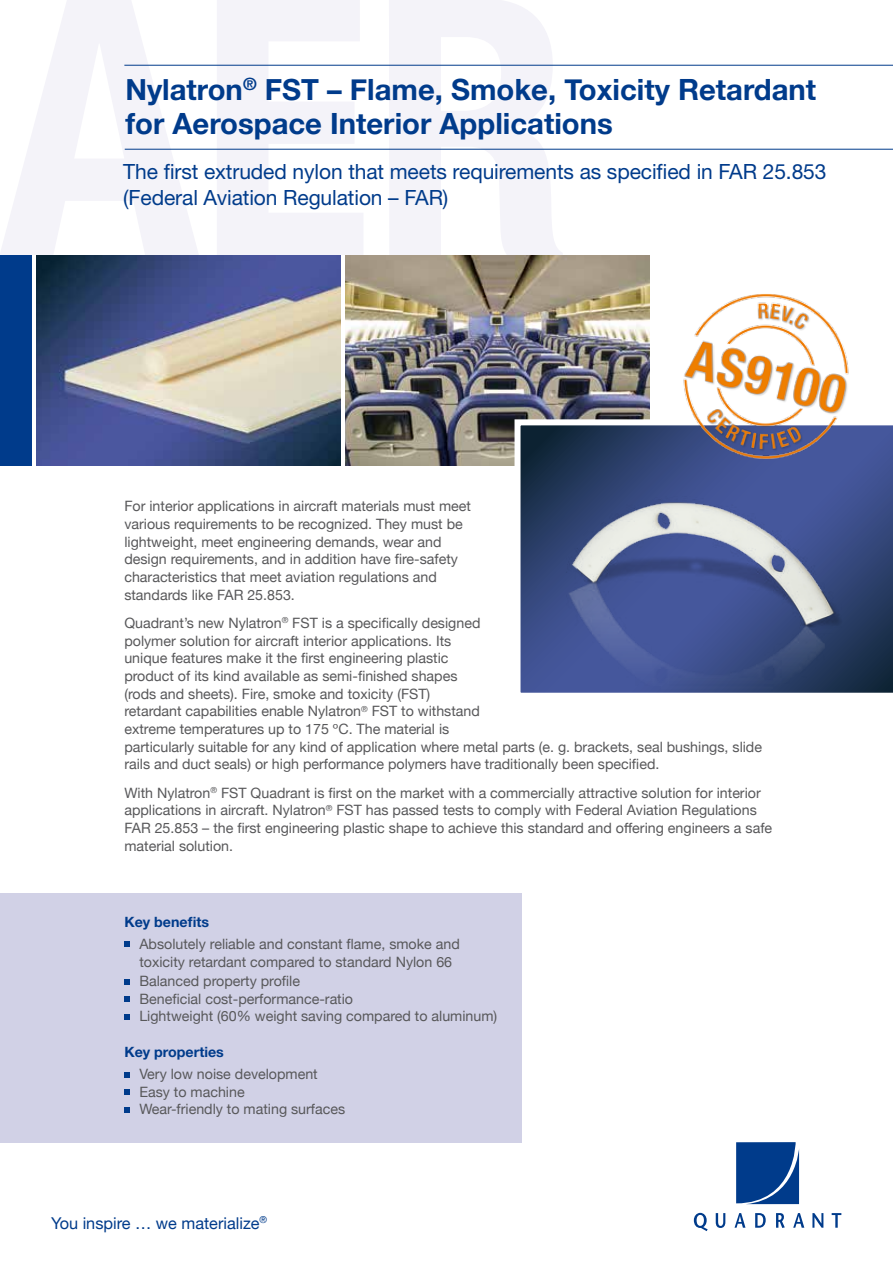
<style>
.page{position:relative;width:893px;height:1263px;background:#fff}
.page>*{position:absolute;margin:0;border:0;box-sizing:border-box;transform-origin:0 0}
.t1{font:700 29.25px/34.5px "Helvetica Neue";color:#003b8b}
.t2{font:21px/25.5px "Helvetica Neue LT Std";letter-spacing:-.005em;color:#003b8b}
.t3{font:16.35px "Helvetica Neue";color:#003b8b}
.t4{font:14.25px/17.7px "Helvetica Neue";color:#58585a}
.t5{font:700 14.25px "Helvetica Neue LT Std";color:#003b8b}
.s1{font-family:"Helvetica Neue LT Std"}
</style>
<div class="page">
<svg style="left:0;top:0;width:563px;height:255px;fill:#f4f3f9"></svg>
<svg style="left:736px;top:1142px;width:63px;height:62px"></svg>
<svg style="left:694px;top:1213px;width:14px;height:18px"></svg>
<svg style="left:716px;top:1213px;width:9px;height:15px"></svg>
<svg style="left:734px;top:1213px;width:11px;height:15px"></svg>
<svg style="left:755px;top:1213px;width:11px;height:15px"></svg>
<svg style="left:776px;top:1213px;width:9px;height:15px"></svg>
<svg style="left:793px;top:1213px;width:11px;height:15px"></svg>
<svg style="left:812px;top:1213px;width:11px;height:15px"></svg>
<svg style="left:832px;top:1213px;width:9px;height:15px"></svg>
<div style="left:0;top:893px;width:522px;height:249px;background:#d1d1e6"></div>
<div style="left:0;top:255px;width:31px;height:211px;background:#003b8b"></div>
<svg style="left:124px;top:941px;width:6px;height:6px"></svg>
<svg style="left:124px;top:979px;width:6px;height:5px"></svg>
<svg style="left:124px;top:996px;width:6px;height:6px"></svg>
<svg style="left:124px;top:1014px;width:6px;height:6px"></svg>
<svg style="left:124px;top:1072px;width:6px;height:5px"></svg>
<svg style="left:124px;top:1089px;width:6px;height:6px"></svg>
<svg style="left:124px;top:1107px;width:6px;height:6px"></svg>
<img style="left:346px;top:255px;width:303px;height:211px">
<img style="left:37px;top:255px;width:303px;height:211px">
<svg style="left:514px;top:419px;width:379px;height:274px"></svg>
<img style="left:540px;top:471px;width:353px;height:222px">
<hr style="left:124px;top:65px;width:769px;height:1px;background:#003b8b">
<hr style="left:125px;top:149px;width:768px;height:1px;background:#003b8b">
<img style="left:679px;top:294px;width:173px;height:164px">
<h1 class="t1" style="left:125px;top:70px;width:692px"><span class="s1">Nylatron</span><sup>®</sup> <span class="s1">FST</span> – Flame, Smoke, Toxicity Retardant for Aerospace Interior Applications</h1>
<h2 class="t2" style="left:123px;top:159px;width:705px">The first extruded nylon that meets requirements as specified in FAR 25.853 (Federal Aviation Regulation – FAR)</h2>
<p class="t4" style="left:124px;top:496px;width:348px">For interior applications in aircraft materials must meet various requirements to be recognized. They must be lightweight, meet engineering demands, wear and design requirements, and in addition have fire-safety characteristics that meet aviation regulations and standards like FAR 25.853.</p>
<p class="t4" style="left:124px;top:613px;width:639px">Quadrant’s new Nylatron<sup>®</sup> FST is a specifically designed<br>polymer solution for aircraft interior applications. Its<br>unique features make it the first engineering plastic<br>product of its kind available as semi-finished shapes<br>(rods and sheets). Fire, smoke and toxicity (FST)<br>retardant capabilities enable Nylatron<sup>®</sup> FST to withstand<br>extreme temperatures up to 175 ºC. The material is<br>particularly suitable for any kind of application where metal parts (e. g. brackets, seal bushings, slide rails and duct seals) or high performance polymers have traditionally been specified.</p>
<p class="t4" style="left:124px;top:783px;width:649px">With Nylatron<sup>®</sup> FST Quadrant is first on the market with a commercially attractive solution for interior applications in aircraft. Nylatron<sup>®</sup> FST has passed tests to comply with Federal Aviation Regulations FAR 25.853 – the first engineering plastic shape to achieve this standard and offering engineers a safe material solution.</p>
<p class="t5" style="left:124px;top:913px;width:86px">Key benefits</p>
<p class="t4" style="left:139px;top:934px;width:322px">Absolutely reliable and constant flame, smoke and toxicity retardant compared to standard Nylon 66</p>
<p class="t4" style="left:139px;top:971px;width:359px">Balanced property profile<br>Beneficial cost-performance-ratio<br>Lightweight (60% weight saving compared to aluminum)</p>
<p class="t5" style="left:124px;top:1043px;width:101px">Key properties</p>
<p class="t4" style="left:139px;top:1064px;width:207px">Very low noise development<br>Easy to machine<br>Wear-friendly to mating surfaces</p>
<p class="t3" style="left:51px;top:1209px;width:218px">You inspire … we materialize<sup>®</sup></p>
</div>
